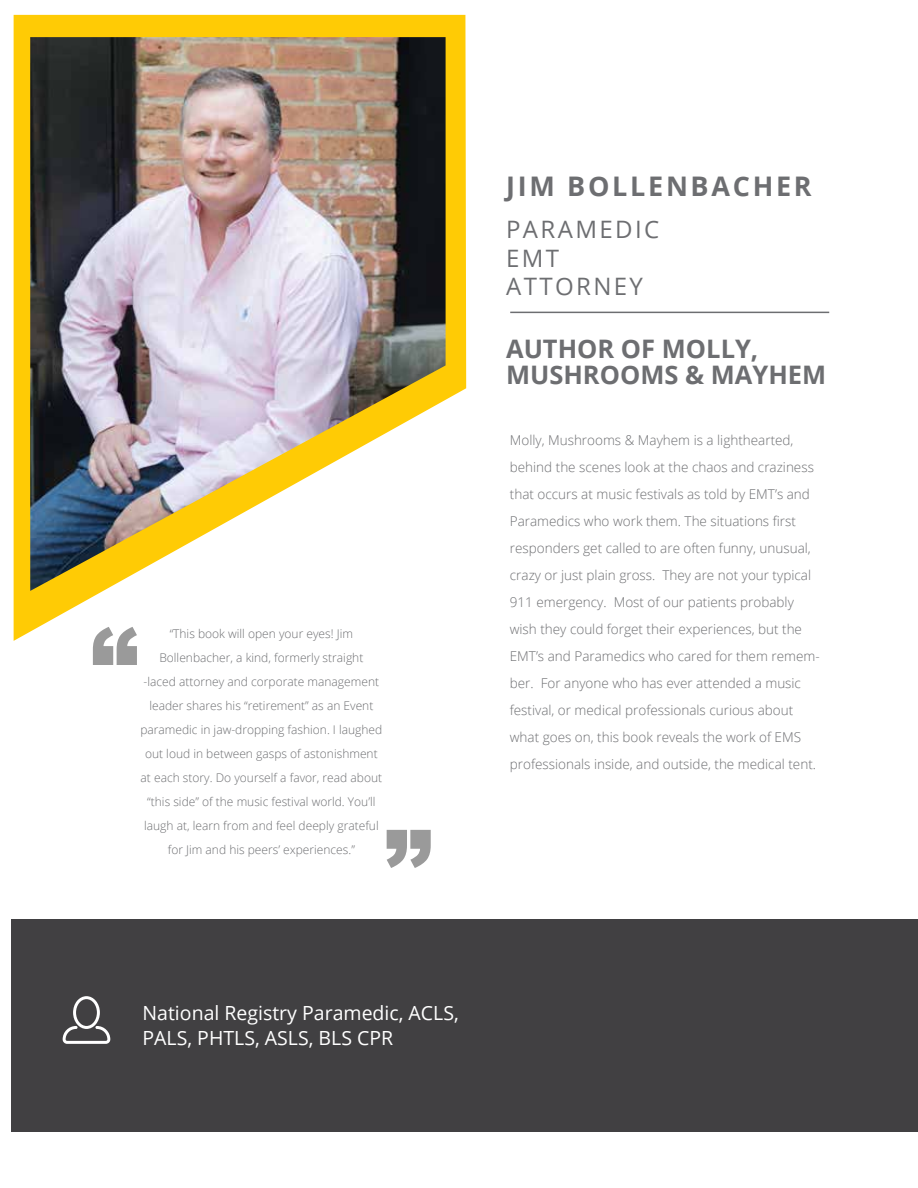
<style>
.page{position:relative;width:918px;height:1188px;background:#fff}
.page>*{position:absolute;margin:0;border:0;box-sizing:border-box;transform-origin:0 0}
.t1{font:700 27px "Open Sans";letter-spacing:.1em;color:#6d6e71}
.t2{font:700 25.5px/25.5px "Open Sans";color:#6d6e71}
.t3{font:24px/28.5px "Open Sans";letter-spacing:.1em;color:#6d6e71}
.t4{font:19.5px/25.5px "Open Sans";color:#fff}
.t5{font:300 13.5px/27px "Open Sans";color:#6d6e71}
.t6{font:300 12px/24px "Open Sans";color:#6d6e71;text-align:center}
</style>
<div class="page">
<div style="left:12px;top:920px;width:906px;height:212px;background:#414042"></div>
<svg style="left:63px;top:996px;width:47px;height:48px"></svg>
<svg style="left:93px;top:641px;width:44px;height:24px"></svg>
<svg style="left:387px;top:830px;width:44px;height:38px"></svg>
<hr style="left:510px;top:312px;width:319px;height:1px;background:#6d6e71">
<svg style="left:14px;top:15px;width:452px;height:626px;fill:#ffcb05"></svg>
<img style="left:30px;top:37px;width:416px;height:554px">
<p class="t6" style="left:140px;top:621px;width:243px">“This book will open your eyes! Jim Bollenbacher, a kind, formerly straight<br>-laced attorney and corporate management leader shares his “retirement” as an Event paramedic in jaw-dropping fashion. I laughed out loud in between gasps of astonishment at each story. Do yourself a favor, read about “this side” of the music festival world. You’ll laugh at, learn from and feel deeply grateful for Jim and his peers’ experiences.”</p>
<h1 class="t1" style="left:506px;top:167px;width:307px">JIM BOLLENBACHER</h1>
<h3 class="t3" style="left:506px;top:214px;width:155px">PARAMEDIC<br>EMT<br>ATTORNEY</h3>
<h2 class="t2" style="left:506px;top:336px;width:322px">AUTHOR OF MOLLY,<br>MUSHROOMS &amp; MAYHEM</h2>
<p class="t5" style="left:510px;top:426px;width:311px">Molly, Mushrooms &amp; Mayhem is a lighthearted, behind the scenes look at the chaos and craziness that occurs at music festivals as told by EMT’s and Paramedics who work them. The situations first responders get called to are often funny, unusual, crazy or just plain gross. They are not your typical 911 emergency. Most of our patients probably wish they could forget their experiences, but the EMT’s and Paramedics who cared for them remem&shy;ber. For anyone who has ever attended a music festival, or medical professionals curious about what goes on, this book reveals the work of EMS professionals inside, and outside, the medical tent.</p>
<h3 class="t4" style="left:143px;top:999px;width:318px">National Registry Paramedic, ACLS,<br>PALS, PHTLS, ASLS, BLS CPR</h3>
</div>
